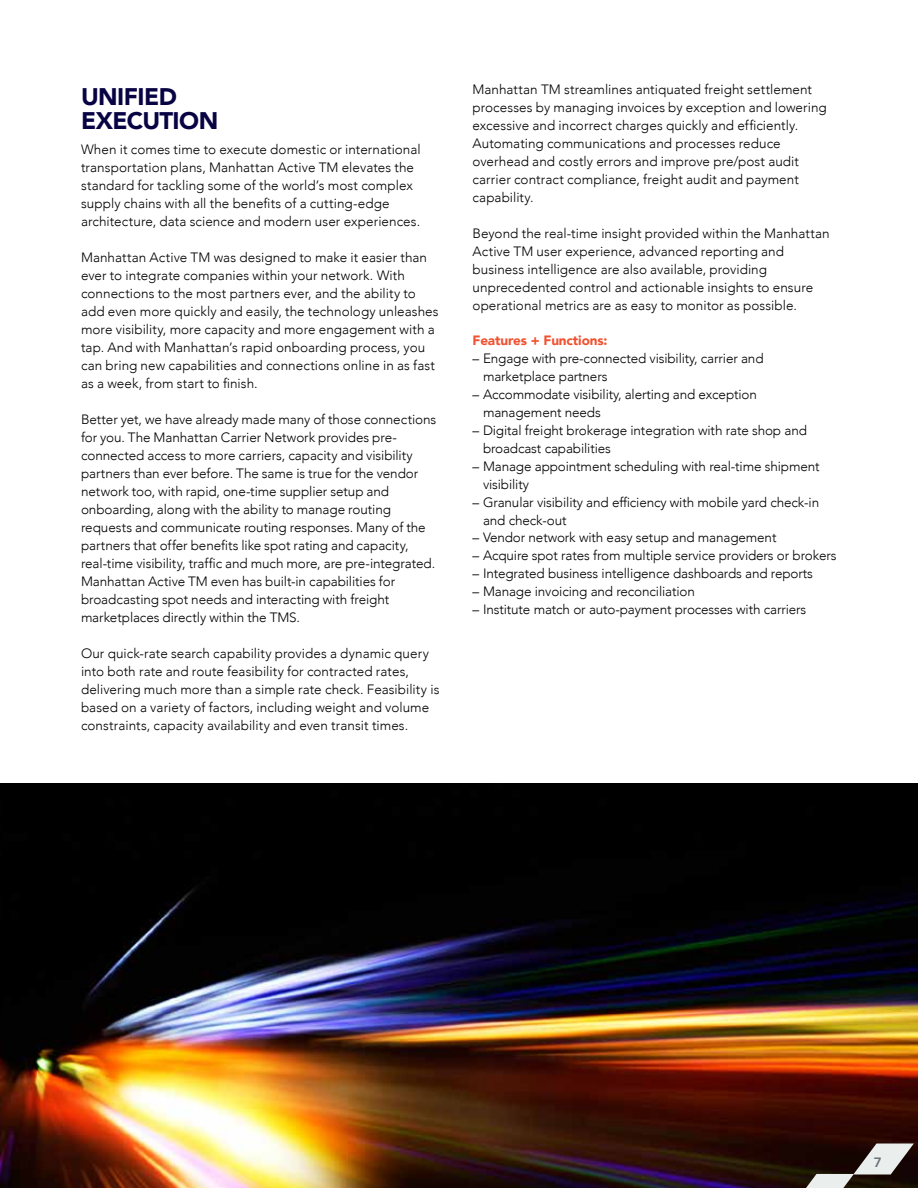
<style>
.page{position:relative;width:918px;height:1188px;background:#fff}
.page>*{position:absolute;margin:0;border:0;box-sizing:border-box;transform-origin:0 0}
.t1{font:900 24px/24px "Avenir";letter-spacing:-.025em;color:#080343}
.t2{font:300 13.5px/18px "Avenir";color:#000}
.t3{font:900 13.5px "Avenir";letter-spacing:-.01em;color:#f05332}
.t4{font:800 13.5px "Avenir";color:#6d7279}
</style>
<div class="page">
<img style="left:0;top:783px;width:918px;height:405px">
<svg style="left:793px;top:1144px;width:121px;height:44px;background:#5a504b"></svg>
<h1 class="t1" style="left:81px;top:84px;width:139px">UNIFIED<br>EXECUTION</h1>
<p class="t2" style="left:81px;top:140px;width:341px">When it comes time to execute domestic or international transportation plans, Manhattan Active TM elevates the standard for tackling some of the world’s most complex supply chains with all the benefits of a cutting-edge architecture, data science and modern user experiences.</p>
<p class="t2" style="left:81px;top:248px;width:359px">Manhattan Active TM was designed to make it easier than ever to integrate companies within your network. With connections to the most partners ever, and the ability to add even more quickly and easily, the technology unleashes more visibility, more capacity and more engagement with a tap. And with Manhattan’s rapid onboarding process, you can bring new capabilities and connections online in as fast as a week, from start to finish.</p>
<p class="t2" style="left:81px;top:410px;width:357px">Better yet, we have already made many of those connections for you. The Manhattan Carrier Network provides pre&shy;connected access to more carriers, capacity and visibility partners than ever before. The same is true for the vendor network too, with rapid, one-time supplier setup and onboarding, along with the ability to manage routing requests and communicate routing responses. Many of the partners that offer benefits like spot rating and capacity, real-time visibility, traffic and much more, are pre-integrated.<br>Manhattan Active TM even has built-in capabilities for broadcasting spot needs and interacting with freight marketplaces directly within the TMS.</p>
<p class="t2" style="left:81px;top:644px;width:360px">Our quick-rate search capability provides a dynamic query into both rate and route feasibility for contracted rates, delivering much more than a simple rate check. Feasibility is based on a variety of factors, including weight and volume constraints, capacity availability and even transit times.</p>
<p class="t2" style="left:472px;top:81px;width:356px">Manhattan TM streamlines antiquated freight settlement processes by managing invoices by exception and lowering excessive and incorrect charges quickly and efficiently.<br>Automating communications and processes reduce overhead and costly errors and improve pre/post audit carrier contract compliance, freight audit and payment capability.</p>
<p class="t2" style="left:472px;top:225px;width:359px">Beyond the real-time insight provided within the Manhattan Active TM user experience, advanced reporting and business intelligence are also available, providing unprecedented control and actionable insights to ensure operational metrics are as easy to monitor as possible.</p>
<p class="t3" style="left:472px;top:328px;width:137px">Features + Functions:</p>
<p class="t2" style="left:483px;top:349px;width:282px;text-indent:-11px">– Engage with pre-connected visibility, carrier and marketplace partners</p>
<p class="t2" style="left:483px;top:385px;width:276px;text-indent:-11px">– Accommodate visibility, alerting and exception management needs</p>
<p class="t2" style="left:483px;top:421px;width:325px;text-indent:-11px">– Digital freight brokerage integration with rate shop and broadcast capabilities</p>
<p class="t2" style="left:483px;top:457px;width:338px;text-indent:-11px">– Manage appointment scheduling with real-time shipment visibility</p>
<p class="t2" style="left:483px;top:493px;width:338px;text-indent:-11px">– Granular visibility and efficiency with mobile yard check-in and check-out</p>
<p class="t2" style="left:472px;top:529px;width:306px">– Vendor network with easy setup and management</p>
<p class="t2" style="left:472px;top:547px;width:366px">– Acquire spot rates from multiple service providers or brokers</p>
<p class="t2" style="left:472px;top:565px;width:342px">– Integrated business intelligence dashboards and reports</p>
<p class="t2" style="left:472px;top:583px;width:224px">– Manage invoicing and reconciliation</p>
<p class="t2" style="left:472px;top:601px;width:335px">– Institute match or auto-payment processes with carriers</p>
<p class="t4" style="left:874px;top:1152px;width:9px">7</p>
</div>
